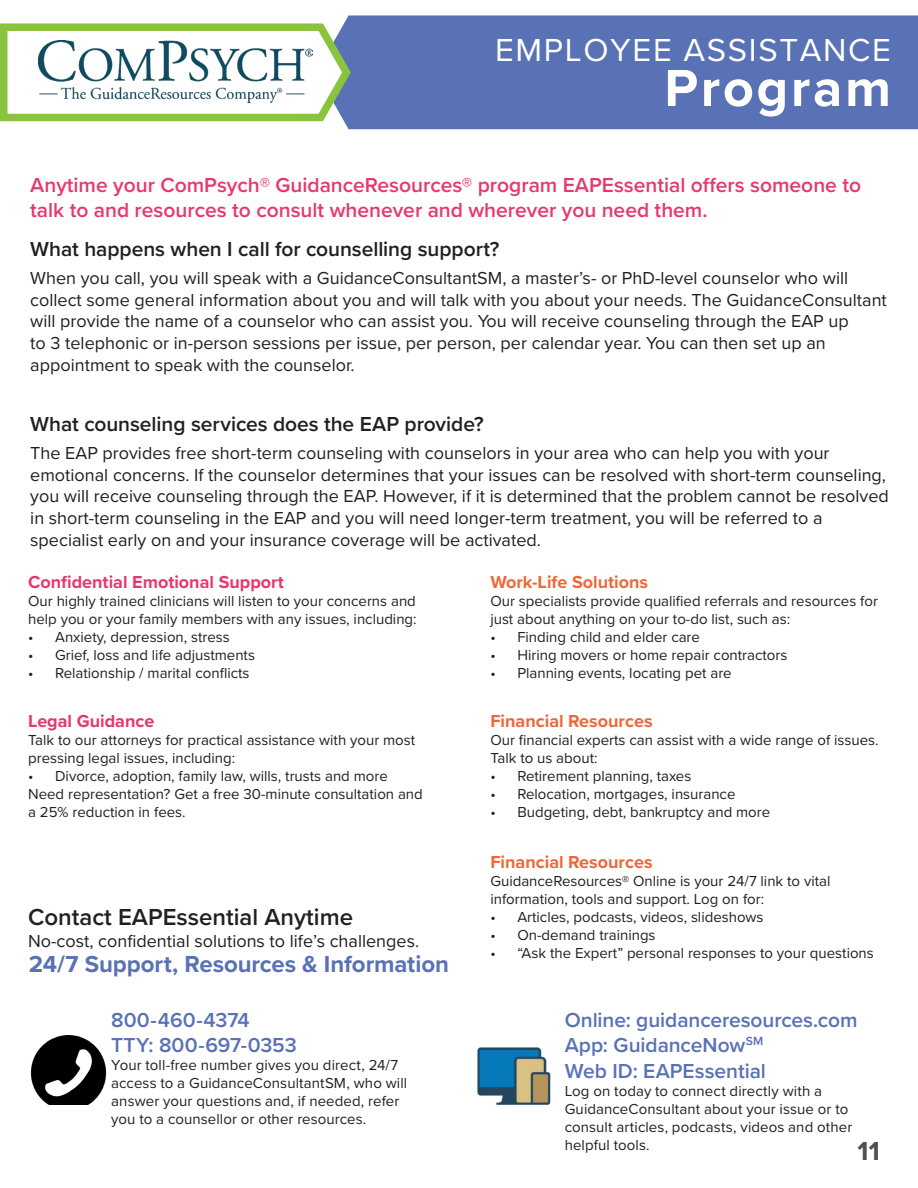
<style>
.page{position:relative;width:918px;height:1188px;background:#fff}
.page>*{position:absolute;margin:0;border:0;box-sizing:border-box;transform-origin:0 0}
.t1{font:700 54px "Proxima Nova";letter-spacing:.05em;color:#fff}
.t2{font:33px "Proxima Nova";letter-spacing:.05em;color:#fff}
.t3{font:700 27px "Proxima Nova";color:#514f54}
.t4{font:700 24px "Proxima Nova";letter-spacing:-.005em;color:#5972b6}
.t5{font:600 24px "Proxima Nova";color:#231f20}
.t6{font:600 21px/25.2px "Proxima Nova";color:#e6396b}
.t7{font:600 21px/25.2px "Proxima Nova";letter-spacing:-.005em;color:#5972b6}
.t8{font:600 21px "Proxima Nova";letter-spacing:-.005em;color:#231f20}
.t9{font:18px/21.6px "Proxima Nova";color:#231f20}
.t10{font:700 18px "Proxima Nova";color:#ed683b}
.t11{font:700 18px "Proxima Nova";color:#e6396b}
.t12{font:15px/18px "Proxima Nova";color:#231f20}
</style>
<div class="page">
<div style="left:347px;top:15px;width:571px;height:115px;background:#5972b6"></div>
<svg style="left:0;top:17px;width:355px;height:111px"></svg>
<img style="left:31px;top:1035px;width:76px;height:69px">
<img style="left:477px;top:1047px;width:74px;height:58px">
<img style="left:39px;top:40px;width:273px;height:63px">
<p class="t2" style="left:495px;top:25px;width:397px">EMPLOYEE ASSISTANCE</p>
<p class="t1" style="left:664px;top:48px;width:228px">Program</p>
<p class="t6" style="left:30px;top:172px;width:832px">Anytime your ComPsych® GuidanceResources® program EAPEssential offers someone to talk to and resources to consult whenever and wherever you need them.</p>
<p class="t8" style="left:30px;top:233px;width:471px">What happens when I call for counselling support?</p>
<p class="t9" style="left:30px;top:267px;width:858px">When you call, you will speak with a GuidanceConsultantSM, a master’s- or PhD-level counselor who will collect some general information about you and will talk with you about your needs. The GuidanceConsultant will provide the name of a counselor who can assist you. You will receive counseling through the EAP up<br>to 3 telephonic or in-person sessions per issue, per person, per calendar year. You can then set up an appointment to speak with the counselor.</p>
<p class="t8" style="left:30px;top:408px;width:455px">What counseling services does the EAP provide?</p>
<p class="t9" style="left:30px;top:442px;width:860px">The EAP provides free short-term counseling with counselors in your area who can help you with your emotional concerns. If the counselor determines that your issues can be resolved with short-term counseling, you will receive counseling through the EAP. However, if it is determined that the problem cannot be resolved in short-term counseling in the EAP and you will need longer-term treatment, you will be referred to a specialist early on and your insurance coverage will be activated.</p>
<p class="t11" style="left:28px;top:569px;width:257px">Confidential Emotional Support</p>
<p class="t12" style="left:28px;top:592px;width:390px">Our highly trained clinicians will listen to your concerns and help you or your family members with any issues, including:</p>
<p class="t12" style="left:28px;top:628px;width:203px">• Anxiety, depression, stress</p>
<p class="t12" style="left:28px;top:646px;width:228px">• Grief, loss and life adjustments</p>
<p class="t12" style="left:28px;top:664px;width:223px">• Relationship / marital conflicts</p>
<p class="t11" style="left:28px;top:708px;width:128px">Legal Guidance</p>
<p class="t12" style="left:28px;top:731px;width:389px">Talk to our attorneys for practical assistance with your most pressing legal issues, including:</p>
<p class="t12" style="left:28px;top:767px;width:361px">• Divorce, adoption, family law, wills, trusts and more</p>
<p class="t12" style="left:28px;top:785px;width:396px">Need representation? Get a free 30-minute consultation and a 25% reduction in fees.</p>
<p class="t5" style="left:28px;top:899px;width:326px">Contact EAPEssential Anytime</p>
<p class="t9" style="left:28px;top:929px;width:393px">No-cost, confidential solutions to life’s challenges.</p>
<p class="t4" style="left:29px;top:946px;width:422px">24/7 Support, Resources &amp; Information</p>
<p class="t7" style="left:111px;top:1007px;width:187px">800-460-4374<br>TTY: 800-697-0353</p>
<p class="t12" style="left:111px;top:1056px;width:298px">Your toll-free number gives you direct, 24/7 access to a GuidanceConsultantSM, who will answer your questions and, if needed, refer you to a counsellor or other resources.</p>
<p class="t10" style="left:490px;top:569px;width:159px">Work-Life Solutions</p>
<p class="t12" style="left:490px;top:592px;width:389px">Our specialists provide qualified referrals and resources for just about anything on your to-do list, such as:</p>
<p class="t12" style="left:490px;top:628px;width:211px">• Finding child and elder care</p>
<p class="t12" style="left:490px;top:646px;width:299px">• Hiring movers or home repair contractors</p>
<p class="t12" style="left:490px;top:664px;width:243px">• Planning events, locating pet are</p>
<p class="t10" style="left:490px;top:708px;width:164px">Financial Resources</p>
<p class="t12" style="left:490px;top:731px;width:390px">Our financial experts can assist with a wide range of issues.<br>Talk to us about:</p>
<p class="t12" style="left:490px;top:767px;width:202px">• Retirement planning, taxes</p>
<p class="t12" style="left:490px;top:785px;width:247px">• Relocation, mortgages, insurance</p>
<p class="t12" style="left:490px;top:803px;width:281px">• Budgeting, debt, bankruptcy and more</p>
<p class="t10" style="left:490px;top:849px;width:164px">Financial Resources</p>
<p class="t12" style="left:490px;top:872px;width:342px">GuidanceResources® Online is your 24/7 link to vital information, tools and support. Log on for:</p>
<p class="t12" style="left:490px;top:908px;width:275px">• Articles, podcasts, videos, slideshows</p>
<p class="t12" style="left:490px;top:926px;width:167px">• On-demand trainings</p>
<p class="t12" style="left:490px;top:944px;width:385px">• “Ask the Expert” personal responses to your questions</p>
<p class="t7" style="left:565px;top:1007px;width:294px">Online: guidanceresources.com<br>App: GuidanceNow<sup>SM<br></sup>Web ID: EAPEssential</p>
<p class="t12" style="left:565px;top:1081px;width:289px">Log on today to connect directly with a GuidanceConsultant about your issue or to consult articles, podcasts, videos and other helpful tools.</p>
<h3 class="t3" style="left:858px;top:1131px;width:24px">11</h3>
</div>
